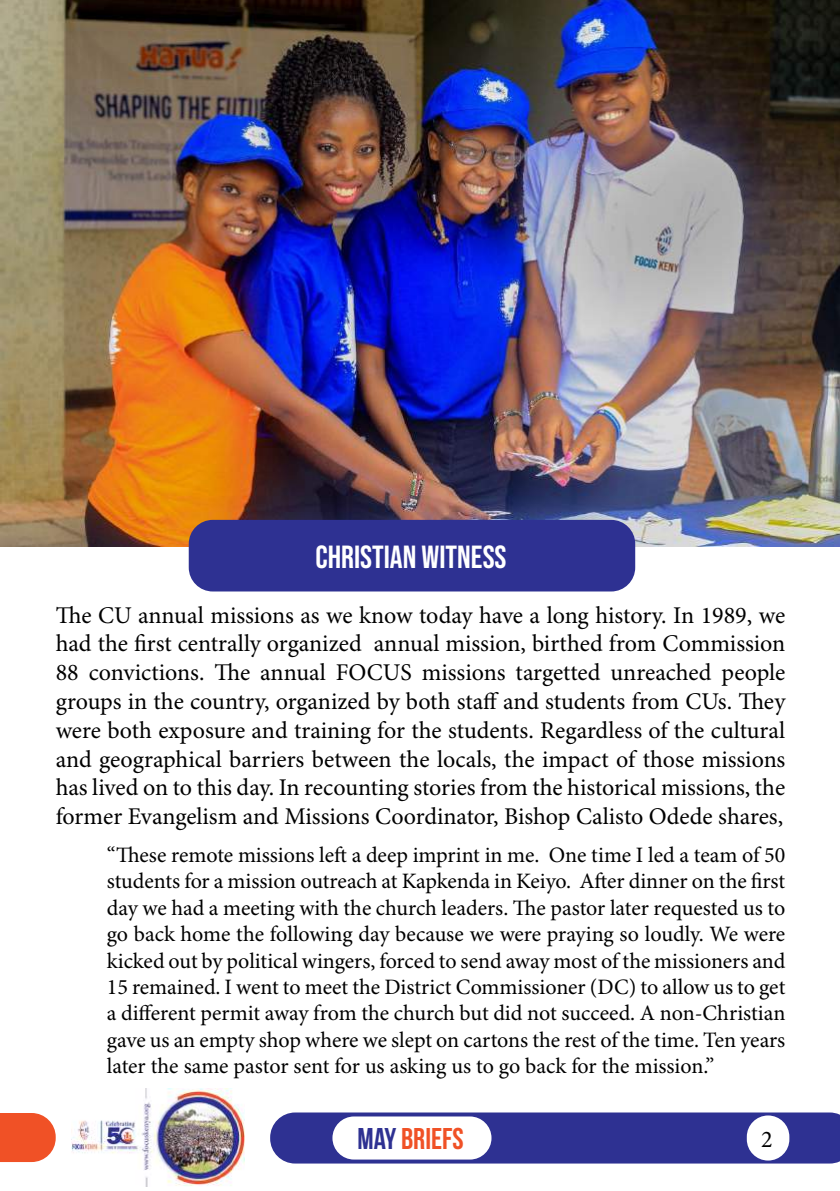
<style>
.page{position:relative;width:840px;height:1191px;background:#fff}
.page>*{position:absolute;margin:0;border:0;box-sizing:border-box;transform-origin:0 0}
.t1{font:32px "Bebas Neue";color:#fff}
.t2{font:30px "Bebas Neue";color:#f05126}
.t3{font:24px/28.8px "Minion Pro";letter-spacing:-.005em;color:#000;text-align:justify}
.t4{font:22px/26.4px "Minion Pro";letter-spacing:-.005em;color:#000;text-align:justify}
.s1{font-weight:700;color:#2e3192}
</style>
<div class="page">
<img style="left:71px;top:1089px;width:173px;height:97px">
<svg style="left:0;top:1113px;width:56px;height:49px;background:#f1613a"></svg>
<div style="left:270px;top:1112px;width:569px;height:51px;background:#2e3192"></div>
<div style="left:332px;top:1116px;width:159px;height:43px;background:#fff;border-radius:22px"></div>
<div style="left:746px;top:1115px;width:42px;height:45px;background:#fff;border-radius:21px"></div>
<img style="left:0;top:0;width:839px;height:546px">
<div style="left:189px;top:520px;width:446px;height:71px;background:#2e3192;border-radius:24px"></div>
<h1 class="t1" style="left:315px;top:538px;width:192px">CHRISTIAN WITNESS</h1>
<p class="t3" style="left:56px;top:601px;width:730px">The CU annual missions as we know today have a long history. In 1989, we had the first centrally organized annual mission, birthed from Commission 88 convictions. The annual FOCUS missions targetted unreached people groups in the country, organized by both staff and students from CUs. They were both exposure and training for the students. Regardless of the cultural and geographical barriers between the locals, the impact of those missions has lived on to this day. In recounting stories from the historical missions, the former Evangelism and Missions Coordinator, Bishop Calisto Odede shares,</p>
<p class="t4" style="left:107px;top:842px;width:679px">“These remote missions left a deep imprint in me. One time I led a team of 50 students for a mission outreach at Kapkenda in Keiyo. After dinner on the first day we had a meeting with the church leaders. The pastor later requested us to go back home the following day because we were praying so loudly. We were kicked out by political wingers, forced to send away most of the missioners and 15 remained. I went to meet the District Commissioner (DC) to allow us to get a different permit away from the church but did not succeed. A non-Christian gave us an empty shop where we slept on cartons the rest of the time. Ten years later the same pastor sent for us asking us to go back for the mission.”</p>
<h2 class="t2" style="left:357px;top:1121px;width:107px"><span class="s1">May</span> BRIEFS</h2>
<p class="t3" style="left:760px;top:1125px;width:13px">2</p>
</div>
